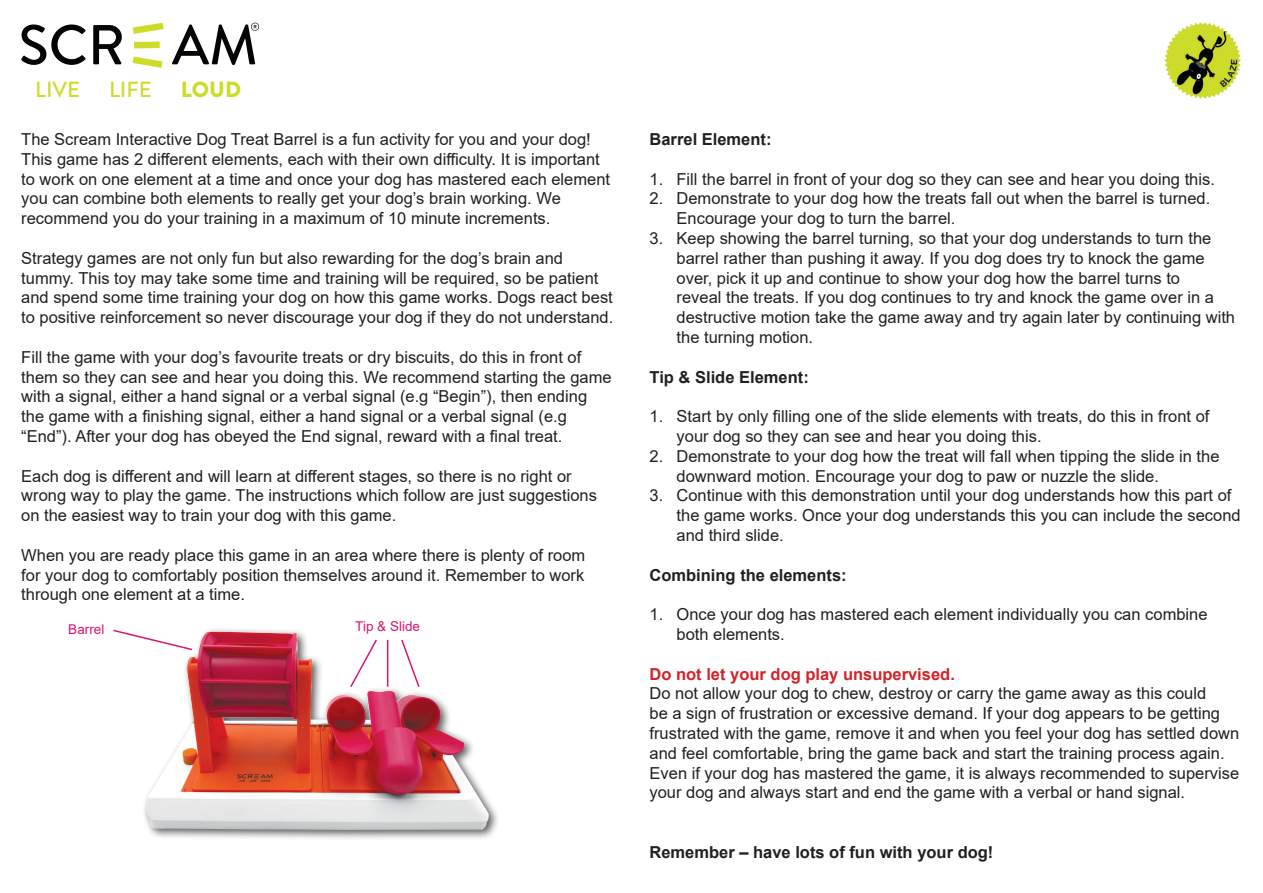
<style>
.page{position:relative;width:1263px;height:893px;background:#fff}
.page>*{position:absolute;margin:0;border:0;box-sizing:border-box;transform-origin:0 0}
.t1{font:500 56.1px "Brandon Grotesque";color:#020304}
.t2{font:500 21.9px "Brandon Grotesque";color:#cddc29}
.t3{font:900 21.9px "Brandon Grotesque";color:#cddc29}
.t4{font:16.5px/19.8px "Arial";color:#231f20}
.t5{font:700 16.5px "Arial";color:#231f20}
.t6{font:700 16.5px "Arial";color:#d2232a}
.t7{font:13.5px "Arial";color:#d61672}
</style>
<div class="page">
<img style="left:1164px;top:22px;width:77px;height:77px">
<svg style="left:133px;top:57px;width:29px;height:11px"></svg>
<svg style="left:133px;top:23px;width:31px;height:11px"></svg>
<div style="left:134px;top:42px;width:26px;height:6px;background:#cddc29"></div>
<svg style="left:251px;top:23px;width:8px;height:8px"></svg>
<div style="left:141px;top:627px;width:359px;height:214px;background:#231f20;opacity:.75"></div>
<img style="left:146px;top:632px;width:343px;height:198px">
<svg style="left:113px;top:629px;width:81px;height:22px"></svg>
<svg style="left:349px;top:638px;width:29px;height:51px"></svg>
<svg style="left:400px;top:638px;width:21px;height:51px"></svg>
<hr style="left:387px;top:640px;width:1px;height:47px;background:#d61672">
<h1 class="t1" style="left:19px;top:6px;width:241px">SCR AM</h1>
<h2 class="t2" style="left:35px;top:75px;width:46px">LIVE</h2>
<h2 class="t2" style="left:109px;top:75px;width:44px">LIFE</h2>
<h2 class="t3" style="left:181px;top:74px;width:62px">LOUD</h2>
<p class="t4" style="left:21px;top:129px;width:590px">The Scream Interactive Dog Treat Barrel is a fun activity for you and your dog!<br>This game has 2 different elements, each with their own difficulty. It is important to work on one element at a time and once your dog has mastered each element you can combine both elements to really get your dog’s brain working. We recommend you do your training in a maximum of 10 minute increments.</p>
<p class="t4" style="left:21px;top:248px;width:594px">Strategy games are not only fun but also rewarding for the dog’s brain and tummy. This toy may take some time and training will be required, so be patient and spend some time training your dog on how this game works. Dogs react best to positive reinforcement so never discourage your dog if they do not understand.</p>
<p class="t4" style="left:21px;top:347px;width:592px">Fill the game with your dog’s favourite treats or dry biscuits, do this in front of them so they can see and hear you doing this. We recommend starting the game with a signal, either a hand signal or a verbal signal (e.g “Begin”), then ending the game with a finishing signal, either a hand signal or a verbal signal (e.g “End”). After your dog has obeyed the End signal, reward with a final treat.</p>
<p class="t4" style="left:21px;top:466px;width:577px">Each dog is different and will learn at different stages, so there is no right or wrong way to play the game. The instructions which follow are just suggestions on the easiest way to train your dog with this game.</p>
<p class="t4" style="left:21px;top:545px;width:566px;text-align:justify">When you are ready place this game in an area where there is plenty of room for your dog to comfortably position themselves around it. Remember to work through one element at a time.</p>
<p class="t7" style="left:68px;top:620px;width:38px">Barrel</p>
<p class="t7" style="left:355px;top:617px;width:66px">Tip &amp; Slide</p>
<p class="t5" style="left:649px;top:127px;width:123px">Barrel Element:</p>
<p class="t4" style="left:649px;top:169px;width:567px">1. Fill the barrel in front of your dog so they can see and hear you doing this.</p>
<p class="t4" style="left:676px;top:188px;width:535px;text-indent:-27px">2. Demonstrate to your dog how the treats fall out when the barrel is turned.<br>Encourage your dog to turn the barrel.</p>
<p class="t4" style="left:676px;top:228px;width:560px;text-indent:-27px">3. Keep showing the barrel turning, so that your dog understands to turn the barrel rather than pushing it away. If you dog does try to knock the game over, pick it up and continue to show your dog how the barrel turns to<br>reveal the treats. If you dog continues to try and knock the game over in a destructive motion take the game away and try again later by continuing with the turning motion.</p>
<p class="t5" style="left:649px;top:365px;width:161px">Tip &amp; Slide Element:</p>
<p class="t4" style="left:676px;top:406px;width:534px;text-indent:-27px">1. Start by only filling one of the slide elements with treats, do this in front of your dog so they can see and hear you doing this.</p>
<p class="t4" style="left:676px;top:446px;width:544px;text-indent:-27px">2. Demonstrate to your dog how the treat will fall when tipping the slide in the downward motion. Encourage your dog to paw or nuzzle the slide.</p>
<p class="t4" style="left:676px;top:485px;width:566px;text-indent:-27px">3. Continue with this demonstration until your dog understands how this part of the game works. Once your dog understands this you can include the second and third slide.</p>
<p class="t5" style="left:649px;top:563px;width:199px">Combining the elements:</p>
<p class="t4" style="left:676px;top:604px;width:532px;text-indent:-27px">1. Once your dog has mastered each element individually you can combine both elements.</p>
<p class="t6" style="left:649px;top:662px;width:307px">Do not let your dog play unsupervised.</p>
<p class="t4" style="left:649px;top:683px;width:591px">Do not allow your dog to chew, destroy or carry the game away as this could<br>be a sign of frustration or excessive demand. If your dog appears to be getting frustrated with the game, remove it and when you feel your dog has settled down and feel comfortable, bring the game back and start the training process again.<br>Even if your dog has mastered the game, it is always recommended to supervise your dog and always start and end the game with a verbal or hand signal.</p>
<p class="t5" style="left:649px;top:840px;width:345px">Remember – have lots of fun with your dog!</p>
</div>
